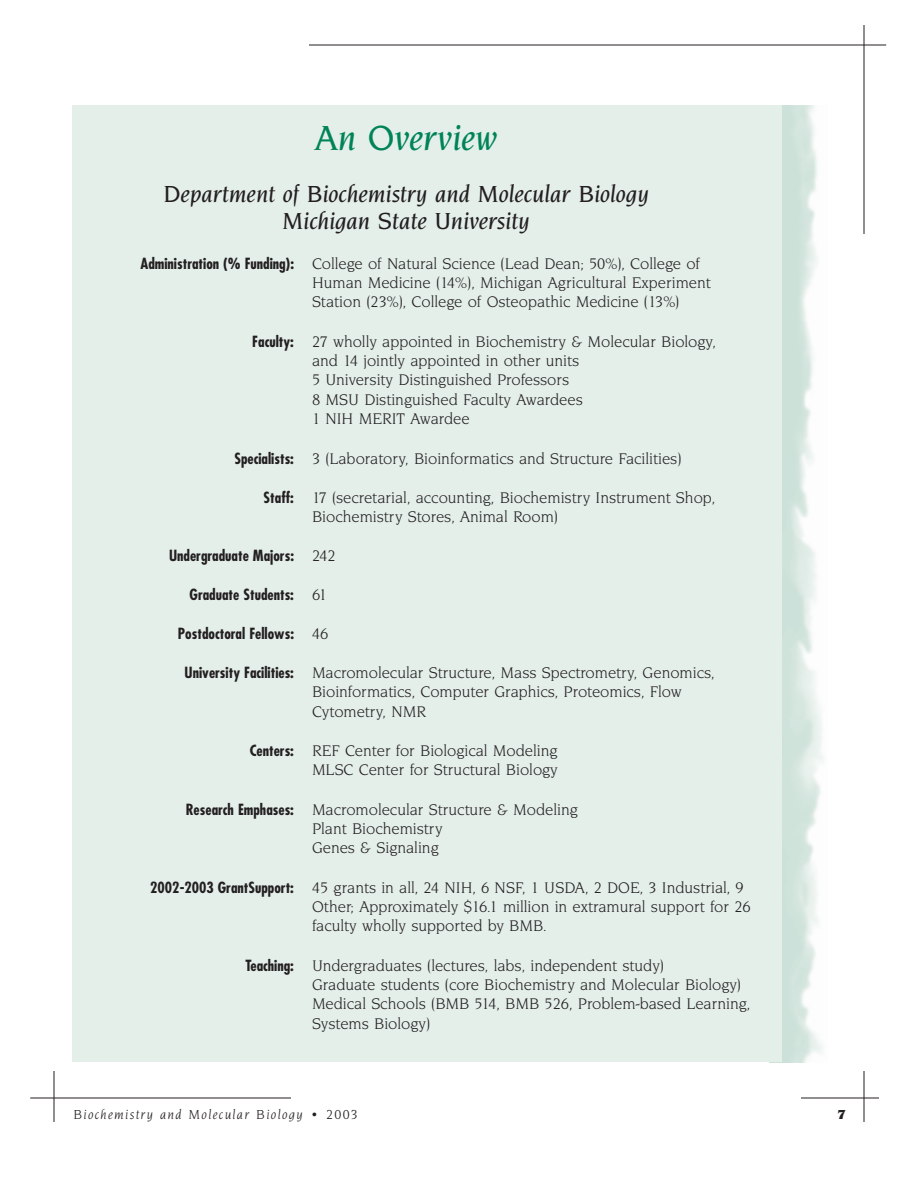
<style>
.page{position:relative;width:918px;height:1188px;background:#fff}
.page>*{position:absolute;margin:0;border:0;box-sizing:border-box;transform-origin:0 0}
.t1{font:italic 500 36px "Novarese Itc T";color:#008457}
.t2{font:italic 500 24px/27px "Novarese Itc T";color:#231f20;text-align:center}
.t3{font:15.9px/19.5px "Novarese Itc T";color:#231f20}
.t4{font:700 condensed 15px "Futura";color:#231f20}
.t5{font:italic 13.5px "Novarese Itc T";letter-spacing:.105em;color:#231f20}
.t6{font:900 13.5px "Novarese Itc T";color:#231f20}
.s1{font-family:"Futura";font-weight:700;font-stretch:condensed;font-size:15px}
.s2{font-family:"Novarese Itc T";font-weight:400;font-stretch:normal;font-size:15.9px}
</style>
<div class="page">
<hr style="left:30px;top:1098px;width:261px;height:1px;background:#231f20">
<hr style="left:54px;top:1071px;width:1px;height:51px;background:#231f20">
<hr style="left:864px;top:1071px;width:1px;height:51px;background:#231f20">
<hr style="left:801px;top:1098px;width:78px;height:1px;background:#231f20">
<img style="left:782px;top:106px;width:42px;height:956px">
<div style="left:73px;top:106px;width:709px;height:956px;background:#e4efea"></div>
<hr style="left:864px;top:25px;width:1px;height:209px;background:#231f20">
<hr style="left:309px;top:45px;width:577px;height:1px;background:#231f20">
<h1 class="t1" style="left:315px;top:122px;width:184px">An Overview</h1>
<h2 class="t2" style="left:163px;top:182px;width:487px">Department of Biochemistry and Molecular Biology<br>Michigan State University</h2>
<p class="t3" style="left:312px;top:254px;width:400px;text-indent:-172px"><span class="s1">Administration (% Funding):</span> College of Natural Science (Lead Dean; 50%), College of<br>Human Medicine (14%), Michigan Agricultural Experiment<br>Station (23%), College of Osteopathic Medicine (13%)</p>
<p class="t3" style="left:312px;top:332px;width:405px;text-indent:-60px"><span class="s1">Faculty:</span> 27 wholly appointed in Biochemistry &amp; Molecular Biology, and 14 jointly appointed in other units<br>5 University Distinguished Professors<br>8 MSU Distinguished Faculty Awardees<br>1 NIH MERIT Awardee</p>
<p class="t3" style="left:234px;top:449px;width:449px"><span class="s1">Specialists:</span> 3 (Laboratory, Bioinformatics and Structure Facilities)</p>
<p class="t3" style="left:312px;top:488px;width:405px;text-indent:-48px"><span class="s1">Staff:</span> 17 (secretarial, accounting, Biochemistry Instrument Shop,<br>Biochemistry Stores, Animal Room)</p>
<p class="t4" style="left:169px;top:549px;width:168px">Undergraduate Majors: <span class="s2">242</span></p>
<p class="t4" style="left:190px;top:588px;width:139px">Graduate Students: <span class="s2">61</span></p>
<p class="t4" style="left:178px;top:627px;width:152px">Postdoctoral Fellows: <span class="s2">46</span></p>
<p class="t3" style="left:312px;top:664px;width:404px;text-indent:-127px"><span class="s1">University Facilities:</span> Macromolecular Structure, Mass Spectrometry, Genomics,<br>Bioinformatics, Computer Graphics, Proteomics, Flow<br>Cytometry, NMR</p>
<p class="t3" style="left:250px;top:742px;width:310px;text-align:right"><span class="s1">Centers:</span> REF Center for Biological Modeling<br>MLSC Center for Structural Biology</p>
<p class="t3" style="left:312px;top:800px;width:267px;text-indent:-126px"><span class="s1">Research Emphases:</span> Macromolecular Structure &amp; Modeling<br>Plant Biochemistry<br>Genes &amp; Signaling</p>
<p class="t3" style="left:312px;top:878px;width:440px;text-indent:-162px"><span class="s1">2002-2003 GrantSupport:</span> 45 grants in all, 24 NIH, 6 NSF, 1 USDA, 2 DOE, 3 Industrial, 9<br>Other; Approximately $16.1 million in extramural support for 26 faculty wholly supported by BMB.</p>
<p class="t3" style="left:312px;top:956px;width:440px;text-indent:-67px"><span class="s1">Teaching:</span> Undergraduates (lectures, labs, independent study)<br>Graduate students (core Biochemistry and Molecular Biology)<br>Medical Schools (BMB 514, BMB 526, Problem-based Learning, Systems Biology)</p>
<p class="t5" style="left:74px;top:1109px;width:286px">Biochemistry and Molecular Biology • 2003</p>
<p class="t6" style="left:837px;top:1108px;width:10px">7</p>
</div>
